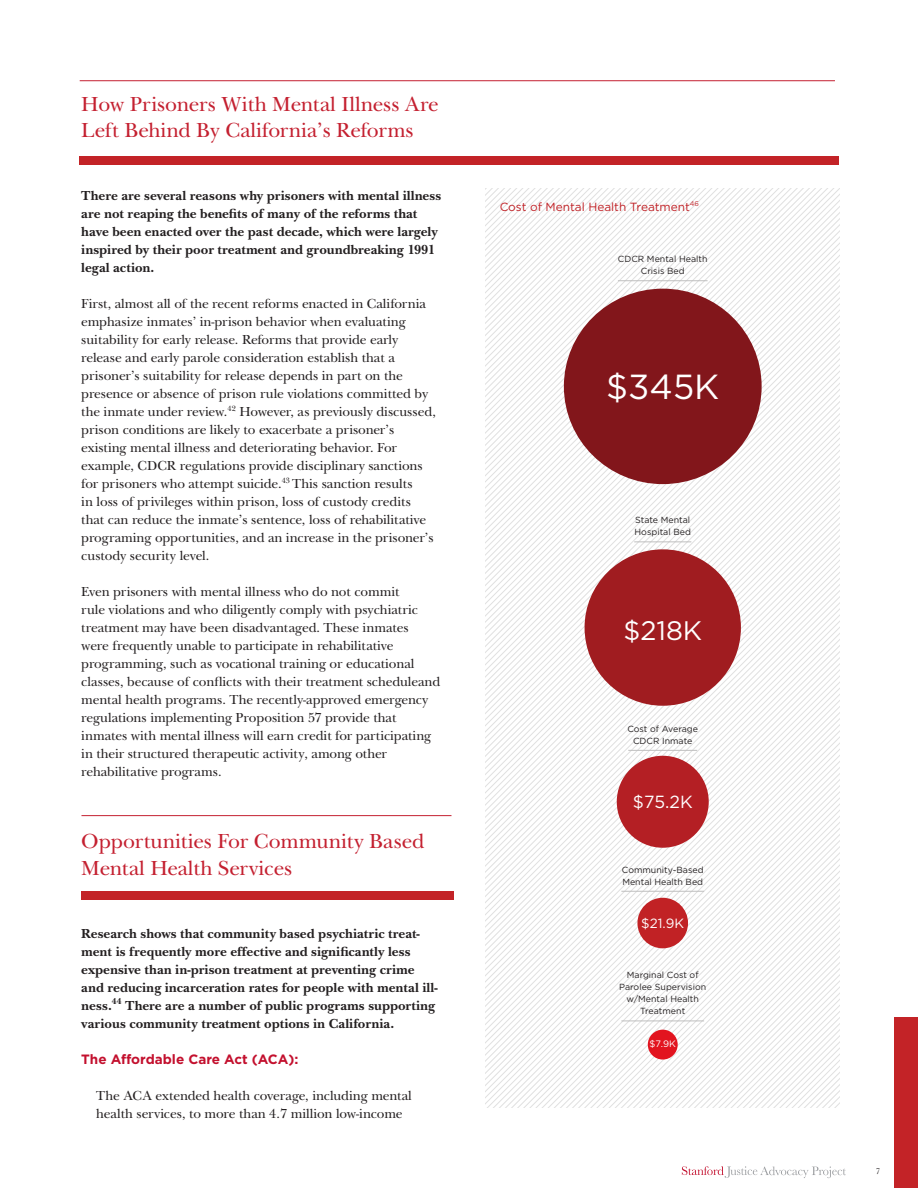
<style>
.page{position:relative;width:918px;height:1188px;background:#fff}
.page>*{position:absolute;margin:0;border:0;box-sizing:border-box;transform-origin:0 0}
.t1{font:34.8px "Gotham";color:#fff}
.t2{font:26.85px "Gotham";color:#fff}
.TITLE_SPACING{font:21px/27px "New Baskerville FS";color:#c42030}
.Paragraph_Style_3{font:21px "New Baskerville FS";color:#c42030}
.t3{font:17.55px "Gotham";color:#fff}
.MAIN_BODY{font:13.5px/18px "New Baskerville FS";color:#231f20}
.t4{font:700 13.5px/18px "New Baskerville FS";color:#231f20}
.Subarticle{font:13.5px/18px "New Baskerville FS";letter-spacing:-.005em;color:#231f20}
.Main_article{font:700 13.5px "Gotham";color:#c3102e}
.t5{font:13.35px "Gotham";color:#fff}
.t6{font:11.85px "Gotham";color:#c12126}
.t7{font:9.3px "Gotham";color:#fff}
.t8{font:9px "Baskerville";color:#231f20}
.t9{font:8.85px/11.9px "Gotham";color:#231f20;text-align:center}
.t10{font:6.9px "Gotham";color:#c12126}
</style>
<div class="page">
<div style="left:895px;top:1018px;width:23px;height:170px;background:#c32327"></div>
<svg style="left:682px;top:1166px;width:164px;height:12px"></svg>
<hr style="left:81px;top:815px;width:370px;height:1px;background:#c42030">
<div style="left:81px;top:892px;width:373px;height:8px;background:#c32327"></div>
<hr style="left:80px;top:80px;width:755px;height:1px;background:#c42030">
<div style="left:79px;top:157px;width:760px;height:8px;background:#c32327"></div>
<svg style="left:485px;top:973px;width:354px;height:135px"></svg>
<svg style="left:485px;top:236px;width:354px;height:737px"></svg>
<svg style="left:485px;top:188px;width:283px;height:590px"></svg>
<div style="left:564px;top:289px;width:198px;height:195px;background:#82161b;border-radius:50%"></div>
<hr style="left:618px;top:280px;width:90px;height:1px;background:#bfbfbf">
<div style="left:585px;top:549px;width:156px;height:157px;background:#a01c20;border-radius:50%"></div>
<hr style="left:634px;top:542px;width:57px;height:1px;background:#bfbfbf">
<div style="left:648px;top:1030px;width:30px;height:30px;background:#e2141f;border-radius:50%"></div>
<div style="left:637px;top:898px;width:51px;height:50px;background:#c12225;border-radius:50%"></div>
<div style="left:617px;top:756px;width:92px;height:92px;background:#b41f24;border-radius:50%"></div>
<hr style="left:628px;top:750px;width:69px;height:1px;background:#bfbfbf">
<hr style="left:621px;top:1021px;width:83px;height:1px;background:#bfbfbf">
<hr style="left:621px;top:891px;width:83px;height:1px;background:#bfbfbf">
<p class="Paragraph_Style_3" style="left:81px;top:92px;width:359px">How Prisoners With Mental Illness Are</p>
<p class="TITLE_SPACING" style="left:81px;top:117px;width:334px">Left Behind By California’s Reforms</p>
<p class="t4" style="left:81px;top:187px;width:362px">There are several reasons why prisoners with mental illness are not reaping the benefits of many of the reforms that have been enacted over the past decade, which were largely inspired by their poor treatment and groundbreaking 1991 legal action.</p>
<p class="MAIN_BODY" style="left:81px;top:295px;width:356px">First, almost all of the recent reforms enacted in California emphasize inmates’ in-prison behavior when evaluating suitability for early release. Reforms that provide early release and early parole consideration establish that a prisoner’s suitability for release depends in part on the presence or absence of prison rule violations committed by the inmate under review.<sup>42</sup> However, as previously discussed, prison conditions are likely to exacerbate a prisoner’s existing mental illness and deteriorating behavior. For example, CDCR regulations provide disciplinary sanctions for prisoners who attempt suicide.<sup>43</sup> This sanction results<br>in loss of privileges within prison, loss of custody credits that can reduce the inmate’s sentence, loss of rehabilitative programing opportunities, and an increase in the prisoner’s custody security level.</p>
<p class="MAIN_BODY" style="left:81px;top:583px;width:361px">Even prisoners with mental illness who do not commit<br>rule violations and who diligently comply with psychiatric treatment may have been disadvantaged. These inmates<br>were frequently unable to participate in rehabilitative programming, such as vocational training or educational classes, because of conflicts with their treatment scheduleand mental health programs. The recently-approved emergency regulations implementing Proposition 57 provide that inmates with mental illness will earn credit for participating in their structured therapeutic activity, among other rehabilitative programs.</p>
<p class="TITLE_SPACING" style="left:81px;top:828px;width:345px">Opportunities For Community Based<br>Mental Health Services</p>
<p class="t4" style="left:81px;top:925px;width:358px">Research shows that community based psychiatric treat&shy;ment is frequently more effective and significantly less expensive than in-prison treatment at preventing crime and reducing incarceration rates for people with mental ill&shy;ness.<sup>44</sup> There are a number of public programs supporting various community treatment options in California.</p>
<p class="Main_article" style="left:81px;top:1051px;width:219px">The Affordable Care Act (ACA):</p>
<p class="Subarticle" style="left:96px;top:1087px;width:317px">The ACA extended health coverage, including mental health services, to more than 4.7 million low-income</p>
<p class="t6" style="left:500px;top:200px;width:192px">Cost of Mental Health Treatment</p>
<p class="t10" style="left:690px;top:199px;width:11px">46</p>
<p class="t9" style="left:618px;top:253px;width:91px">CDCR Mental Health<br>Crisis Bed</p>
<p class="t1" style="left:606px;top:365px;width:115px">$345K</p>
<p class="t9" style="left:635px;top:514px;width:58px;text-align:left">State Mental<br>Hospital Bed</p>
<p class="t2" style="left:623px;top:613px;width:80px">$218K</p>
<p class="t9" style="left:627px;top:723px;width:72px">Cost of Average<br>CDCR Inmate</p>
<p class="t3" style="left:633px;top:790px;width:61px">$75.2K</p>
<p class="t9" style="left:622px;top:864px;width:83px;text-align:left">Community-Based<br>Mental Health Bed</p>
<p class="t5" style="left:641px;top:914px;width:44px">$21.9K</p>
<p class="t9" style="left:619px;top:969px;width:88px">Marginal Cost of<br>Parolee Supervision w/Mental Health<br>Treatment</p>
<p class="t7" style="left:649px;top:1038px;width:28px">$7.9K</p>
<p class="t8" style="left:876px;top:1166px;width:6px">7</p>
</div>
